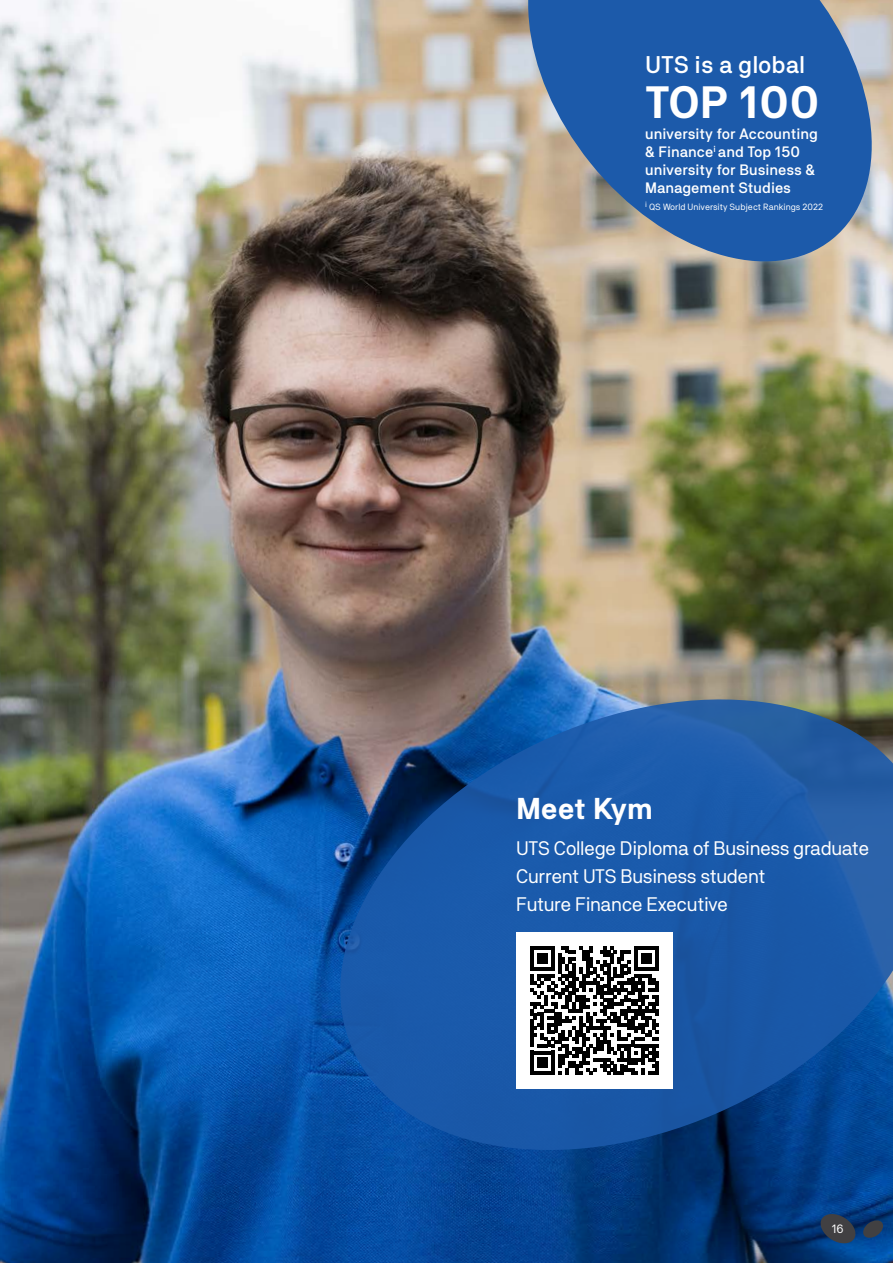
<style>
.page{position:relative;width:893px;height:1263px;background:#fff}
.page>*{position:absolute;margin:0;border:0;box-sizing:border-box;transform-origin:0 0}
.t1{font:700 45px "NB Akademie Std";color:#fff}
.t2{font:700 30px "NB Akademie Std";letter-spacing:-.015em;color:#fff}
.t3{font:500 24px "NB Akademie Std";color:#fff}
.t4{font:19.5px/27.6px "NB Akademie Std";letter-spacing:-.02em;color:#fff}
.t5{font:500 15px/18px "NB Akademie Std";color:#fff}
.t6{font:12px "NB Akademie Std";color:#fff}
.t7{font:9px "NB Akademie Std";color:#fff}
</style>
<div class="page">
<img style="left:0;top:0;width:893px;height:1263px">
<svg style="left:307px;top:668px;width:586px;height:513px;background:#21589c"></svg>
<div style="left:516px;top:932px;width:157px;height:157px;background:#fff"></div>
<svg style="left:530px;top:946px;width:129px;height:129px"></svg>
<hr style="left:655px;top:1061px;width:4px;height:14px;background:#000">
<svg style="left:507px;top:0;width:386px;height:288px;background:#587ba7"></svg>
<svg style="left:818px;top:1212px;width:66px;height:33px;background:#1e3c63"></svg>
<p class="t3" style="left:645px;top:51px;width:162px">UTS is a global</p>
<h1 class="t1" style="left:645px;top:77px;width:176px">TOP 100</h1>
<p class="t5" style="left:645px;top:125px;width:174px">university for Accounting &amp; Finance<sup>i</sup> and Top 150 university for Business &amp;<br>Management Studies</p>
<p class="t7" style="left:645px;top:202px;width:179px"><sup>i</sup> QS World University Subject Rankings 2022</p>
<h2 class="t2" style="left:516px;top:792px;width:138px">Meet Kym</h2>
<p class="t4" style="left:516px;top:834px;width:354px">UTS College Diploma of Business graduate<br>Current UTS Business student<br>Future Finance Executive</p>
<p class="t6" style="left:832px;top:1221px;width:13px">16</p>
</div>
